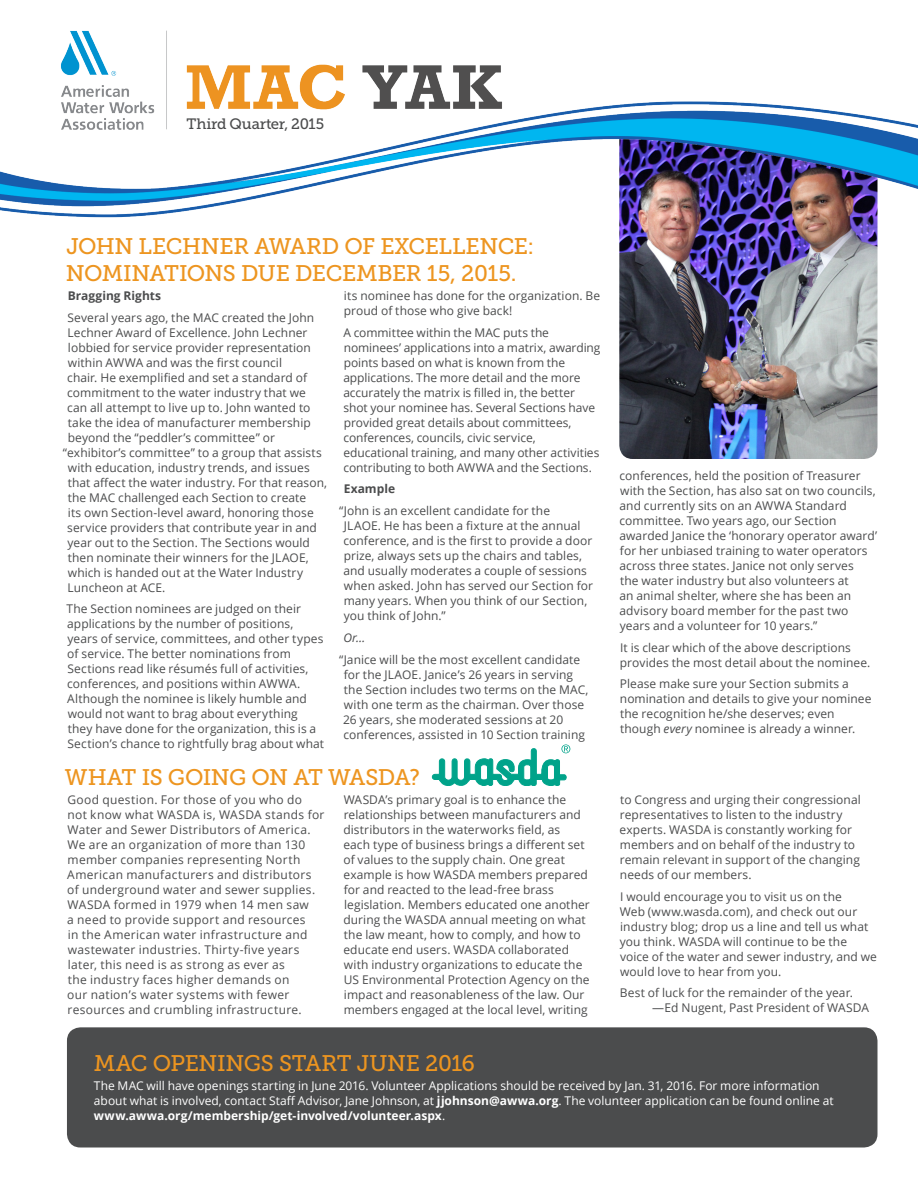
<style>
.page{position:relative;width:918px;height:1188px;background:#fff}
.page>*{position:absolute;margin:0;border:0;box-sizing:border-box;transform-origin:0 0}
.Subhead-Orange-All_C{font:22.5px/27px "Museo Slab 500";letter-spacing:-.02em;color:#ed9520}
.table_head{font:15px "Museo Slab 500";letter-spacing:-.015em;color:#4b4c4d}
.t1{font:12px/15px "Open Sans";letter-spacing:.005em;color:#4b4c4d}
.t2{font:12px/15px "Open Sans";letter-spacing:.025em;color:#4b4c4d}
.t3{font:12px/15px "Open Sans";color:#fff}
.t4{font:700 12px "Open Sans";color:#4b4c4d}
.t5{font:italic 12px "Open Sans";color:#4b4c4d}
.s1{font-style:italic}
.s2{font-weight:700}
</style>
<div class="page">
<svg style="left:432px;top:744px;width:138px;height:42px"></svg>
<img style="left:619px;top:217px;width:259px;height:242px">
<img style="left:0;top:30px;width:918px;height:187px">
<div style="left:67px;top:1027px;width:810px;height:121px;background:#4b4c4d;border-radius:14px"></div>
<p class="table_head" style="left:187px;top:115px;width:139px">Third Quarter, 2015</p>
<p class="Subhead-Orange-All_C" style="left:66px;top:233px;width:470px">JOHN LECHNER AWARD OF EXCELLENCE:<br>NOMINATIONS DUE DECEMBER 15, 2015.</p>
<p class="t4" style="left:68px;top:287px;width:95px">Bragging Rights</p>
<p class="t1" style="left:68px;top:310px;width:248px">Several years ago, the MAC created the John</p>
<p class="t1" style="left:68px;top:325px;width:241px">Lechner Award of Excellence. John Lechner</p>
<p class="t1" style="left:68px;top:340px;width:245px">lobbied for service provider representation</p>
<p class="t1" style="left:68px;top:355px;width:216px">within AWWA and was the first council</p>
<p class="t1" style="left:67px;top:370px;width:241px">chair. He exemplified and set a standard of</p>
<p class="t1" style="left:67px;top:385px;width:240px">commitment to the water industry that we</p>
<p class="t1" style="left:67px;top:400px;width:245px">can all attempt to live up to. John wanted to</p>
<p class="t1" style="left:68px;top:415px;width:245px">take the idea of manufacturer membership</p>
<p class="t1" style="left:68px;top:430px;width:209px">beyond the “peddler’s committee” or</p>
<p class="t1" style="left:63px;top:445px;width:260px">“exhibitor’s committee” to a group that assists</p>
<p class="t1" style="left:68px;top:460px;width:244px">with education, industry trends, and issues</p>
<p class="t1" style="left:68px;top:475px;width:261px">that affect the water industry. For that reason,</p>
<p class="t1" style="left:68px;top:490px;width:240px">the MAC challenged each Section to create</p>
<p class="t1" style="left:68px;top:505px;width:247px">its own Section-level award, honoring those</p>
<p class="t1" style="left:67px;top:520px;width:251px">service providers that contribute year in and</p>
<p class="t1" style="left:68px;top:535px;width:244px">year out to the Section. The Sections would</p>
<p class="t1" style="left:68px;top:550px;width:243px">then nominate their winners for the JLAOE,</p>
<p class="t1" style="left:68px;top:565px;width:237px">which is handed out at the Water Industry</p>
<p class="t1" style="left:68px;top:580px;width:99px">Luncheon at ACE.</p>
<p class="t1" style="left:67px;top:601px;width:259px">The Section nominees are judged on their applications by the number of positions, years of service, committees, and other types of service. The better nominations from Sections read like résumés full of activities, conferences, and positions within AWWA.<br>Although the nominee is likely humble and would not want to brag about everything<br>they have done for the organization, this is a Section’s chance to rightfully brag about what</p>
<p class="t1" style="left:344px;top:288px;width:258px">its nominee has done for the organization. Be proud of those who give back!</p>
<p class="t1" style="left:343px;top:325px;width:259px">A committee within the MAC puts the nominees’ applications into a matrix, awarding points based on what is known from the applications. The more detail and the more accurately the matrix is filled in, the better shot your nominee has. Several Sections have provided great details about committees, conferences, councils, civic service, educational training, and many other activities contributing to both AWWA and the Sections.</p>
<p class="t4" style="left:344px;top:481px;width:53px">Example</p>
<p class="t1" style="left:343px;top:503px;width:251px;text-indent:-4px">“John is an excellent candidate for the<br>JLAOE. He has been a fixture at the annual conference, and is the first to provide a door prize, always sets up the chairs and tables, and usually moderates a couple of sessions when asked. John has served our Section for many years. When you think of our Section, you think of John.”</p>
<p class="t5" style="left:343px;top:629px;width:24px">Or…</p>
<p class="t1" style="left:343px;top:652px;width:247px;text-indent:-4px">“Janice will be the most excellent candidate for the JLAOE. Janice’s 26 years in serving the Section includes two terms on the MAC, with one term as the chairman. Over those 26 years, she moderated sessions at 20 conferences, assisted in 10 Section training</p>
<p class="t1" style="left:620px;top:468px;width:259px">conferences, held the position of Treasurer with the Section, has also sat on two councils, and currently sits on an AWWA Standard committee. Two years ago, our Section awarded Janice the ‘honorary operator award’ for her unbiased training to water operators across three states. Janice not only serves<br>the water industry but also volunteers at<br>an animal shelter, where she has been an advisory board member for the past two years and a volunteer for 10 years.”</p>
<p class="t1" style="left:620px;top:640px;width:252px">It is clear which of the above descriptions provides the most detail about the nominee.</p>
<p class="t1" style="left:620px;top:676px;width:253px">Please make sure your Section submits a nomination and details to give your nominee the recognition he/she deserves; even though <span class="s1">every</span> nominee is already a winner.</p>
<p class="Subhead-Orange-All_C" style="left:65px;top:764px;width:357px">WHAT IS GOING ON AT WASDA?</p>
<p class="t2" style="left:67px;top:792px;width:259px">Good question. For those of you who do<br>not know what WASDA is, WASDA stands for Water and Sewer Distributors of America.<br>We are an organization of more than 130 member companies representing North American manufacturers and distributors of underground water and sewer supplies.<br>WASDA formed in 1979 when 14 men saw<br>a need to provide support and resources<br>in the American water infrastructure and wastewater industries. Thirty-five years later, this need is as strong as ever as<br>the industry faces higher demands on<br>our nation’s water systems with fewer resources and crumbling infrastructure.</p>
<p class="t1" style="left:343px;top:792px;width:248px">WASDA’s primary goal is to enhance the relationships between manufacturers and distributors in the waterworks field, as each type of business brings a different set of values to the supply chain. One great example is how WASDA members prepared for and reacted to the lead-free brass legislation. Members educated one another during the WASDA annual meeting on what the law meant, how to comply, and how to educate end users. WASDA collaborated with industry organizations to educate the US Environmental Protection Agency on the impact and reasonableness of the law. Our members engaged at the local level, writing</p>
<p class="t1" style="left:620px;top:792px;width:243px">to Congress and urging their congressional representatives to listen to the industry experts. WASDA is constantly working for members and on behalf of the industry to remain relevant in support of the changing needs of our members.</p>
<p class="t1" style="left:620px;top:888px;width:259px">I would encourage you to visit us on the<br>Web (www.wasda.com), and check out our industry blog; drop us a line and tell us what you think. WASDA will continue to be the voice of the water and sewer industry, and we would love to hear from you.</p>
<p class="t1" style="left:652px;top:985px;width:218px;text-indent:-32px">Best of luck for the remainder of the year. —Ed Nugent, Past President of WASDA</p>
<p class="Subhead-Orange-All_C" style="left:94px;top:1050px;width:382px">MAC OPENINGS START JUNE 2016</p>
<p class="t3" style="left:94px;top:1078px;width:741px">The MAC will have openings starting in June 2016. Volunteer Applications should be received by Jan. 31, 2016. For more information about what is involved, contact Staff Advisor, Jane Johnson, at <span class="s2">jjohnson@awwa.org</span>. The volunteer application can be found online at <span class="s2">www.awwa.org/membership/get-involved/volunteer.aspx</span>.</p>
</div>
